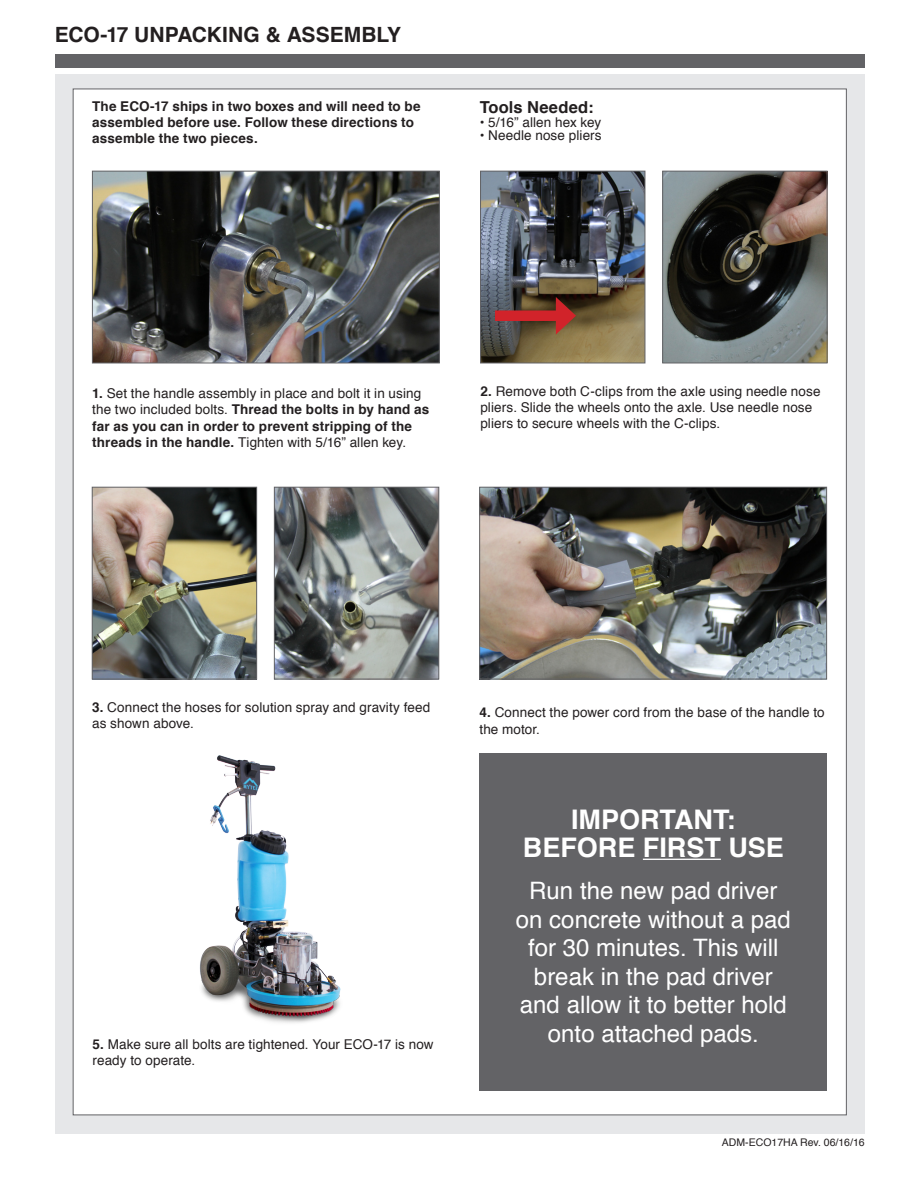
<style>
.page{position:relative;width:918px;height:1188px;background:#fff}
.page>*{position:absolute;margin:0;border:0;box-sizing:border-box;transform-origin:0 0}
.t1{font:700 27px "Helvetica";color:#fff}
.t2{font:24px/28.5px "Helvetica";color:#fff;text-align:center}
.t3{font:700 21px "Helvetica";letter-spacing:-.005em;color:#231f20}
.t4{font:700 16.5px "Helvetica";letter-spacing:.01em;color:#231f20}
.t5{font:13.5px/16.2px "Helvetica";letter-spacing:.01em;color:#231f20}
.t6{font:700 13.5px/16.2px "Helvetica";letter-spacing:.01em;color:#231f20}
.t7{font:10.5px "Helvetica";color:#231f20}
.s1{font-weight:700}
</style>
<div class="page">
<div style="left:55px;top:74px;width:810px;height:1060px;background:#e6e7e9"></div>
<div style="left:73px;top:89px;width:774px;height:1026px;background:#fff;border:1px solid #636366"></div>
<div style="left:55px;top:54px;width:810px;height:14px;background:#636366"></div>
<img style="left:481px;top:489px;width:344px;height:188px">
<div style="left:479px;top:487px;width:348px;height:192px;border:1px solid #636366"></div>
<img style="left:94px;top:173px;width:344px;height:188px">
<div style="left:92px;top:171px;width:348px;height:192px;border:1px solid #636366"></div>
<img style="left:482px;top:173px;width:161px;height:188px">
<div style="left:480px;top:171px;width:165px;height:192px;border:1px solid #636366"></div>
<img style="left:94px;top:489px;width:161px;height:188px">
<div style="left:92px;top:487px;width:165px;height:192px;border:1px solid #636366"></div>
<img style="left:276px;top:489px;width:161px;height:188px">
<div style="left:274px;top:487px;width:165px;height:192px;border:1px solid #636366"></div>
<img style="left:664px;top:173px;width:161px;height:188px">
<div style="left:662px;top:171px;width:165px;height:192px;border:1px solid #636366"></div>
<img style="left:200px;top:755px;width:141px;height:268px">
<div style="left:495px;top:310px;width:69px;height:11px;background:#d1232a"></div>
<svg style="left:556px;top:297px;width:20px;height:37px"></svg>
<div style="left:479px;top:754px;width:348px;height:337px;background:#636366"></div>
<hr style="left:643px;top:859px;width:78px;height:1px;background:#fff">
<p class="t3" style="left:55px;top:18px;width:348px">ECO-17 UNPACKING &amp; ASSEMBLY</p>
<p class="t6" style="left:92px;top:98px;width:330px">The ECO-17 ships in two boxes and will need to be assembled before use. Follow these directions to assemble the two pieces.</p>
<p class="t4" style="left:480px;top:94px;width:115px">Tools Needed:</p>
<p class="t5" style="left:480px;top:114px;width:123px">• 5/16” allen hex key</p>
<p class="t5" style="left:480px;top:128px;width:123px">• Needle nose pliers</p>
<p class="t5" style="left:92px;top:386px;width:339px"><span class="s1">1.</span> Set the handle assembly in place and bolt it in using the two included bolts. <span class="s1">Thread the bolts in by hand as far as you can in order to prevent stripping of the threads in the handle.</span> Tighten with 5/16” allen key.</p>
<p class="t5" style="left:480px;top:383px;width:342px"><span class="s1">2.</span> Remove both C-clips from the axle using needle nose pliers. Slide the wheels onto the axle. Use needle nose pliers to secure wheels with the C-clips.</p>
<p class="t5" style="left:92px;top:699px;width:340px"><span class="s1">3.</span> Connect the hoses for solution spray and gravity feed as shown above.</p>
<p class="t5" style="left:93px;top:1037px;width:343px"><span class="s1">5.</span> Make sure all bolts are tightened. Your ECO-17 is now ready to operate.</p>
<p class="t5" style="left:479px;top:705px;width:347px"><span class="s1">4.</span> Connect the power cord from the base of the handle to the motor.</p>
<p class="t1" style="left:571px;top:797px;width:166px">IMPORTANT:</p>
<p class="t1" style="left:523px;top:826px;width:263px">BEFORE FIRST USE</p>
<p class="t2" style="left:516px;top:877px;width:276px">Run the new pad driver on concrete without a pad for 30 minutes. This will break in the pad driver and allow it to better hold onto attached pads.</p>
<p class="t7" style="left:722px;top:1135px;width:144px">ADM-ECO17HA Rev. 06/16/16</p>
</div>
